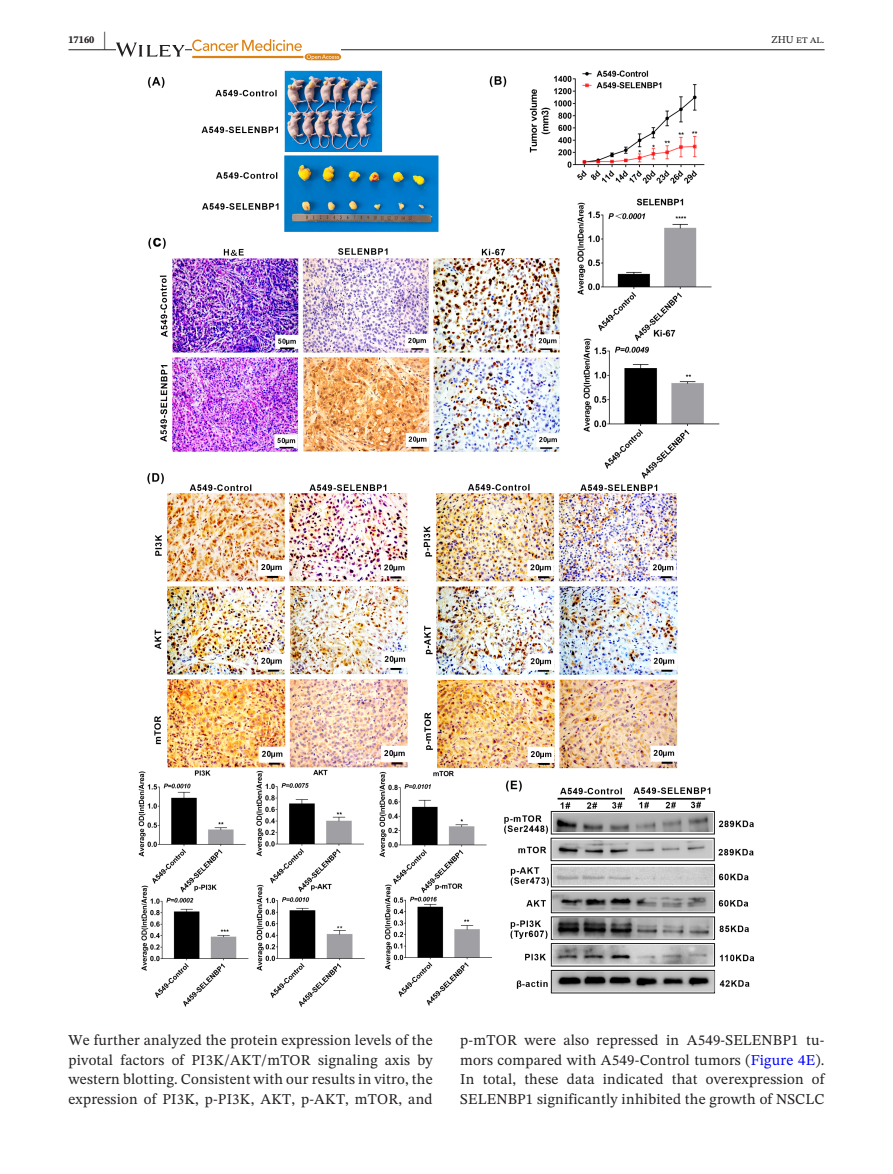
<style>
.page{position:relative;width:893px;height:1174px;background:#fff}
.page>*{position:absolute;margin:0;border:0;box-sizing:border-box;transform-origin:0 0}
.t1{font:15px/19.5px "STIX Two Text";letter-spacing:.015em;color:#231f20;text-align:justify}
.t2{font:10.5px "STIX Two Text";color:#231f20}
.t3{font:700 10.5px "STIX Two Text";color:#231f20}
.s1{font-size:21px}
.s2{color:#00f}
</style>
<div class="page">
<hr style="left:68px;top:49px;width:756px;height:1px;background:#231f20">
<svg style="left:116px;top:43px;width:69px;height:14px"></svg>
<svg style="left:192px;top:39px;width:149px;height:21px"></svg>
<img style="left:139px;top:70px;width:615px;height:937px">
<p class="t3" style="left:68px;top:32px;width:39px">17160 <span class="s1">|</span></p>
<p class="t2" style="left:771px;top:32px;width:54px">ZHU et al.</p>
<p class="t1" style="left:68px;top:1030px;width:366px">We further analyzed the protein expression levels of the pivotal factors of PI3K/AKT/mTOR signaling axis by western blotting. Consistent with our results in vitro, the expression of PI3K, p-PI3K, AKT, p-AKT, mTOR, and</p>
<p class="t1" style="left:460px;top:1030px;width:366px">p-mTOR were also repressed in A549-SELENBP1 tu&shy;mors compared with A549-Control tumors (<span class="s2">Figure 4E</span>).<br>In total, these data indicated that overexpression of SELENBP1 significantly inhibited the growth of NSCLC</p>
</div>
